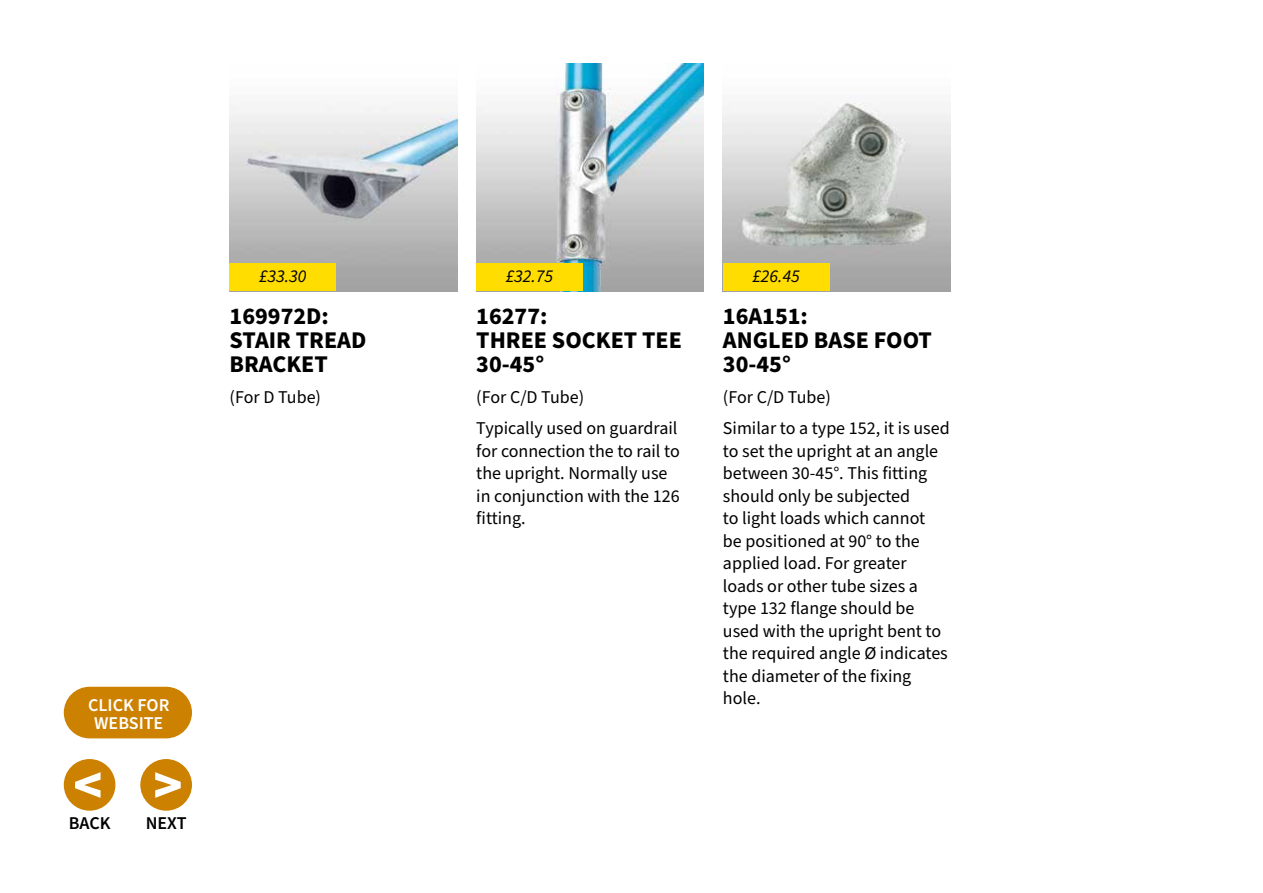
<style>
.page{position:relative;width:1263px;height:893px;background:#fff}
.page>*{position:absolute;margin:0;border:0;box-sizing:border-box;transform-origin:0 0}
.t1{font:700 24px/24px "Source Sans Pro";color:#000}
.t2{font:18px/22.5px "Source Sans Pro";color:#000}
.t3{font:italic 18px "Source Sans Pro";color:#000}
.t4{font:600 18px/18px "Source Sans Pro";color:#fff;text-align:center}
.t5{font:600 18px "Source Sans Pro";color:#000}
</style>
<div class="page">
<div style="left:64px;top:759px;width:51px;height:52px;background:#cc8100;border-radius:50%"></div>
<div style="left:140px;top:759px;width:52px;height:52px;background:#cc8100;border-radius:50%"></div>
<svg style="left:75px;top:772px;width:26px;height:26px"></svg>
<svg style="left:155px;top:772px;width:26px;height:26px"></svg>
<svg style="left:64px;top:687px;width:128px;height:51px;background:#d08b15"></svg>
<img style="left:230px;top:107px;width:227px;height:184px">
<img style="left:476px;top:64px;width:228px;height:227px">
<img style="left:723px;top:102px;width:227px;height:189px">
<div style="left:230px;top:264px;width:106px;height:27px;background:#fd0"></div>
<div style="left:476px;top:264px;width:107px;height:27px;background:#fd0"></div>
<div style="left:723px;top:264px;width:106px;height:27px;background:#fd0"></div>
<p class="t4" style="left:88px;top:696px;width:83px">CLICK FOR<br>WEBSITE</p>
<p class="t5" style="left:69px;top:811px;width:43px">BACK</p>
<p class="t5" style="left:146px;top:811px;width:42px">NEXT</p>
<p class="t3" style="left:259px;top:264px;width:49px">£33.30</p>
<p class="t3" style="left:506px;top:264px;width:49px">£32.75</p>
<p class="t3" style="left:752px;top:264px;width:49px">£26.45</p>
<h1 class="t1" style="left:230px;top:305px;width:138px">169972D:<br>STAIR TREAD<br>BRACKET</h1>
<p class="t2" style="left:230px;top:387px;width:93px">(For D Tube)</p>
<h1 class="t1" style="left:476px;top:305px;width:207px">16277:<br>THREE SOCKET TEE<br>30-45°</h1>
<p class="t2" style="left:476px;top:382px;width:203px;line-height:31px">(For C/D Tube)<br>Typically used on guardrail</p>
<p class="t2" style="left:476px;top:440px;width:205px">for connection the to rail to the upright. Normally use in conjunction with the 126 fitting.</p>
<h1 class="t1" style="left:723px;top:305px;width:210px">16A151:<br>ANGLED BASE FOOT<br>30-45°</h1>
<p class="t2" style="left:723px;top:382px;width:228px;line-height:31px">(For C/D Tube)<br>Similar to a type 152, it is used</p>
<p class="t2" style="left:723px;top:440px;width:226px">to set the upright at an angle between 30-45°. This fitting should only be subjected<br>to light loads which cannot be positioned at 90° to the applied load. For greater loads or other tube sizes a type 132 flange should be used with the upright bent to the required angle Ø indicates the diameter of the fixing hole.</p>
</div>
